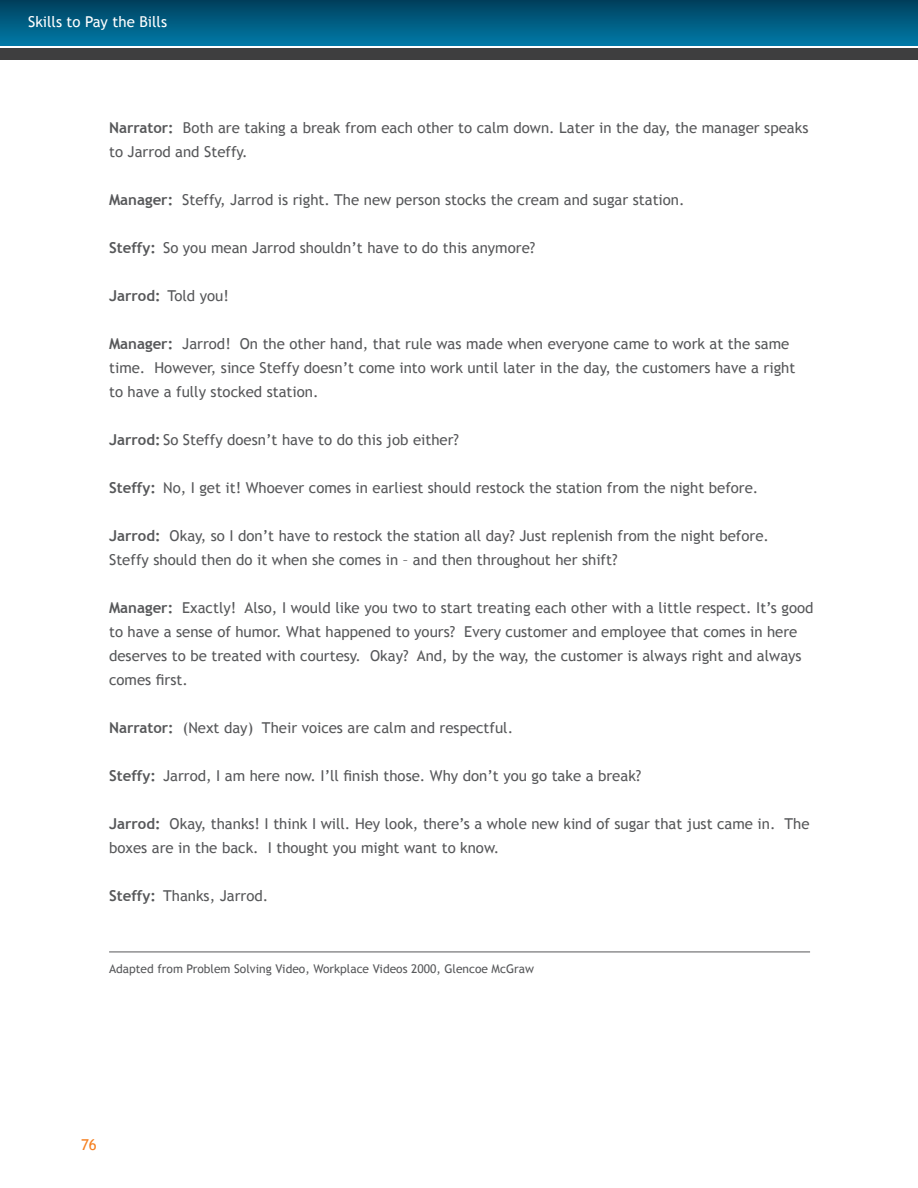
<style>
.page{position:relative;width:918px;height:1188px;background:#fff}
.page>*{position:absolute;margin:0;border:0;box-sizing:border-box;transform-origin:0 0}
.t1{font:15px/24px "Trebuchet MS";color:#57585a}
.t2{font:700 15px "Trebuchet MS";color:#57585a}
.t3{font:15px "Trebuchet MS";color:#fff}
.t4{font:15px "Trebuchet MS";color:#f58021}
.t5{font:12px "Trebuchet MS";color:#57585a}
.s1{font-weight:700}
</style>
<div class="page">
<div style="left:0;top:0;width:918px;height:46px;background:linear-gradient(to bottom,#00405c,#0079a7)"></div>
<div style="left:0;top:48px;width:918px;height:12px;background:#3e3e3f"></div>
<hr style="left:109px;top:952px;width:701px;height:1px;background:#57585a">
<p class="t3" style="left:28px;top:13px;width:140px">Skills to Pay the Bills</p>
<p class="t1" style="left:109px;top:116px;width:701px;text-indent:74px">Both are taking a break from each other to calm down. Later in the day, the manager speaks to Jarrod and Steffy.</p>
<h5 class="t2" style="left:109px;top:191px;width:66px">Manager:</h5>
<p class="t1" style="left:182px;top:188px;width:504px">Steffy, Jarrod is right. The new person stocks the cream and sugar station.</p>
<h5 class="t2" style="left:109px;top:239px;width:48px">Steffy:</h5>
<p class="t1" style="left:163px;top:236px;width:374px">So you mean Jarrod shouldn’t have to do this anymore?</p>
<h5 class="t2" style="left:109px;top:287px;width:53px">Jarrod:</h5>
<p class="t1" style="left:168px;top:284px;width:63px">Told you!</p>
<h5 class="t2" style="left:109px;top:335px;width:66px">Manager:</h5>
<h5 class="t2" style="left:109px;top:119px;width:66px">Narrator:</h5>
<p class="t1" style="left:109px;top:332px;width:688px;text-indent:73px">Jarrod! On the other hand, that rule was made when everyone came to work at the same time. However, since Steffy doesn’t come into work until later in the day, the customers have a right to have a fully stocked station.</p>
<h5 class="t1" style="left:109px;top:428px;width:351px"><span class="s1">Jarrod:</span> So Steffy doesn’t have to do this job either?</h5>
<h5 class="t2" style="left:109px;top:479px;width:48px">Steffy:</h5>
<p class="t1" style="left:163px;top:476px;width:597px">No, I get it! Whoever comes in earliest should restock the station from the night before.</p>
<h5 class="t2" style="left:109px;top:527px;width:53px">Jarrod:</h5>
<p class="t1" style="left:109px;top:524px;width:661px;text-indent:61px">Okay, so I don’t have to restock the station all day? Just replenish from the night before.<br>Steffy should then do it when she comes in – and then throughout her shift?</p>
<h5 class="t2" style="left:109px;top:599px;width:66px">Manager:</h5>
<p class="t1" style="left:109px;top:596px;width:706px;text-indent:73px">Exactly! Also, I would like you two to start treating each other with a little respect. It’s good to have a sense of humor. What happened to yours? Every customer and employee that comes in here deserves to be treated with courtesy. Okay? And, by the way, the customer is always right and always comes first.</p>
<h5 class="t2" style="left:109px;top:719px;width:66px">Narrator:</h5>
<p class="t1" style="left:183px;top:716px;width:332px">(Next day) Their voices are calm and respectful.</p>
<h5 class="t2" style="left:109px;top:767px;width:48px">Steffy:</h5>
<p class="t1" style="left:163px;top:764px;width:480px">Jarrod, I am here now. I’ll finish those. Why don’t you go take a break?</p>
<h5 class="t2" style="left:109px;top:815px;width:53px">Jarrod:</h5>
<p class="t1" style="left:109px;top:812px;width:702px;text-indent:61px">Okay, thanks! I think I will. Hey look, there’s a whole new kind of sugar that just came in. The boxes are in the back. I thought you might want to know.</p>
<h5 class="t2" style="left:109px;top:887px;width:48px">Steffy:</h5>
<p class="t1" style="left:163px;top:884px;width:107px">Thanks, Jarrod.</p>
<p class="t5" style="left:109px;top:962px;width:426px">Adapted from Problem Solving Video, Workplace Videos 2000, Glencoe McGraw</p>
<p class="t4" style="left:81px;top:1136px;width:17px">76</p>
</div>
